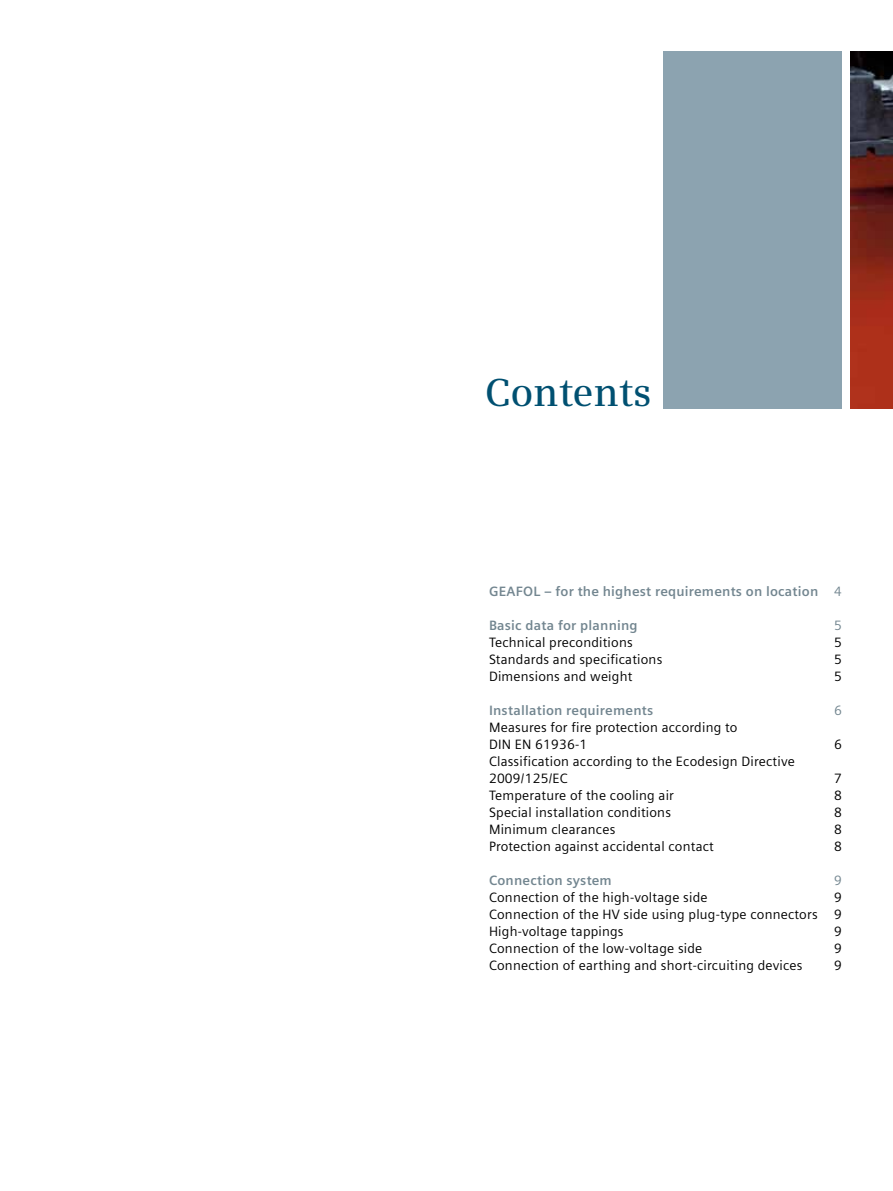
<style>
.page{position:relative;width:893px;height:1191px;background:#fff}
.page>*{position:absolute;margin:0;border:0;box-sizing:border-box;transform-origin:0 0}
.t1{font:600 39px "Siemens Serif";color:#005071}
.t2{font:13.5px/17px "Siemens Sans";letter-spacing:.015em;color:#000}
.t3{font:700 13.5px "Siemens Sans";letter-spacing:.015em;color:#738690}
.t4{font:13.5px "Siemens Sans";color:#738690}
.s1{font-weight:400}
</style>
<div class="page">
<img style="left:850px;top:51px;width:43px;height:357px">
<div style="left:663px;top:51px;width:179px;height:357px;background:#8ca3b0"></div>
<h1 class="t1" style="left:485px;top:370px;width:168px">Contents</h1>
<p class="t3" style="left:489px;top:583px;width:354px">GEAFOL – for the highest requirements on location <span class="s1">4</span></p>
<p class="t3" style="left:489px;top:617px;width:150px">Basic data for planning</p>
<p class="t4" style="left:834px;top:617px;width:9px">5</p>
<p class="t2" style="left:489px;top:633px;width:145px">Technical preconditions</p>
<p class="t2" style="left:834px;top:633px;width:9px">5</p>
<p class="t2" style="left:489px;top:650px;width:175px">Standards and specifications</p>
<p class="t2" style="left:834px;top:650px;width:9px">5</p>
<p class="t2" style="left:489px;top:667px;width:145px">Dimensions and weight</p>
<p class="t2" style="left:834px;top:667px;width:9px">5</p>
<p class="t3" style="left:489px;top:702px;width:166px">Installation requirements</p>
<p class="t4" style="left:834px;top:702px;width:9px">6</p>
<p class="t2" style="left:489px;top:718px;width:250px">Measures for fire protection according to<br>DIN EN 61936-1</p>
<p class="t2" style="left:834px;top:735px;width:9px">6</p>
<p class="t2" style="left:489px;top:752px;width:307px">Classification according to the Ecodesign Directive<br>2009/125/EC</p>
<p class="t2" style="left:834px;top:769px;width:9px">7</p>
<p class="t2" style="left:489px;top:786px;width:187px">Temperature of the cooling air</p>
<p class="t2" style="left:834px;top:786px;width:9px">8</p>
<p class="t2" style="left:489px;top:803px;width:184px">Special installation conditions</p>
<p class="t2" style="left:834px;top:803px;width:9px">8</p>
<p class="t2" style="left:489px;top:820px;width:128px">Minimum clearances</p>
<p class="t2" style="left:834px;top:820px;width:9px">8</p>
<p class="t2" style="left:489px;top:837px;width:226px">Protection against accidental contact</p>
<p class="t2" style="left:834px;top:837px;width:9px">8</p>
<p class="t3" style="left:489px;top:872px;width:124px">Connection system</p>
<p class="t4" style="left:834px;top:872px;width:9px">9</p>
<p class="t2" style="left:489px;top:888px;width:220px">Connection of the high-voltage side</p>
<p class="t2" style="left:489px;top:888px;width:354px;text-align:justify;text-indent:345px">9<br>Connection of the HV side using plug-type connectors 9<br>High-voltage tappings</p>
<p class="t2" style="left:834px;top:922px;width:9px">9</p>
<p class="t2" style="left:489px;top:939px;width:215px">Connection of the low-voltage side</p>
<p class="t2" style="left:834px;top:939px;width:9px">9</p>
<p class="t2" style="left:489px;top:956px;width:315px">Connection of earthing and short-circuiting devices</p>
<p class="t2" style="left:834px;top:956px;width:9px">9</p>
</div>
